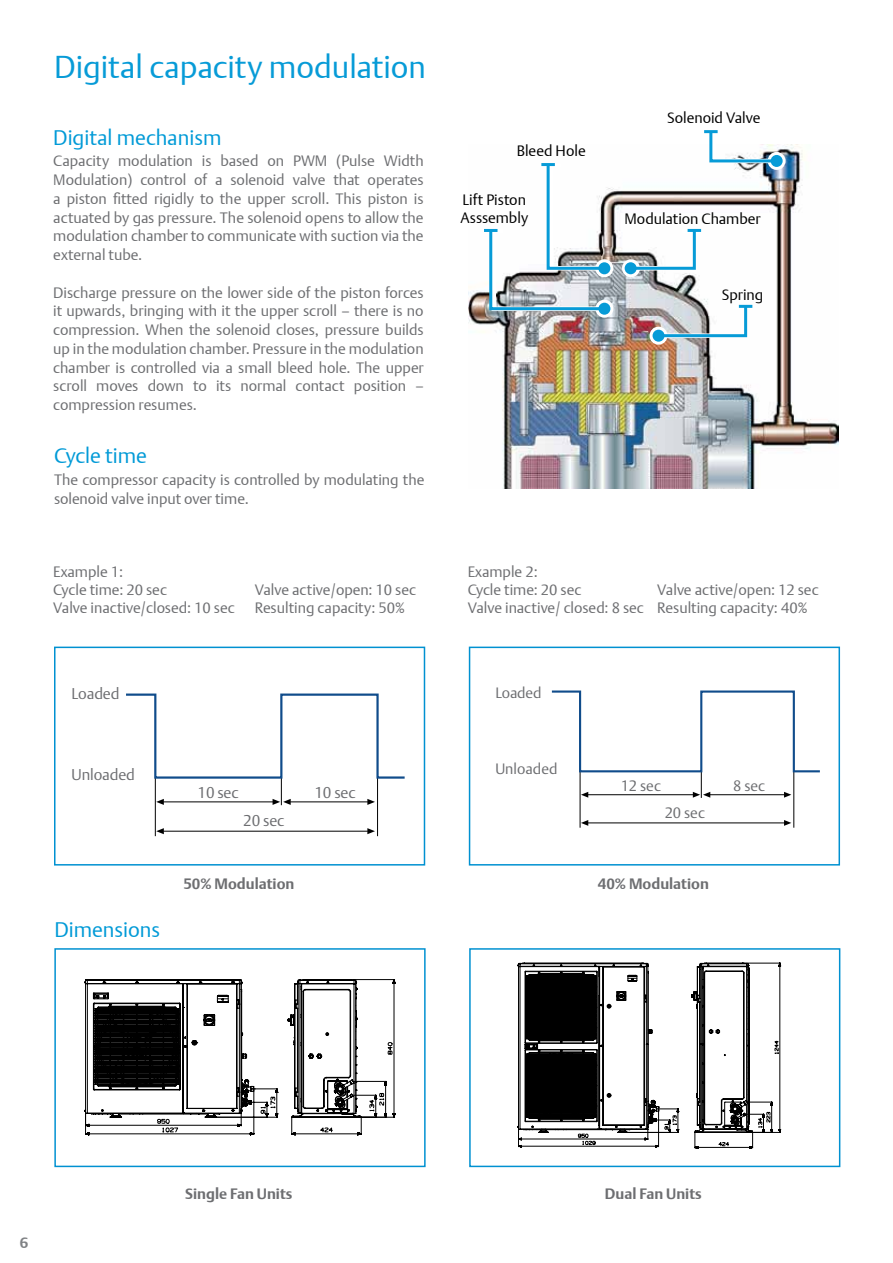
<style>
.page{position:relative;width:893px;height:1263px;background:#fff}
.page>*{position:absolute;margin:0;border:0;box-sizing:border-box;transform-origin:0 0}
.t1{font:31.5px "DTL Argo T Light";color:#079bd7}
.t2{font:21px "DTL Argo T Light";color:#009ad7}
.t3{font:15.45px "DTL Argo T Light";letter-spacing:-.01em;color:#6d6e71}
.t4{font:15px/18.8px "DTL Argo T Light";color:#6d6e71}
.t5{font:15px/18px "DTL Argo T Light";color:#000}
.t6{font:700 15px "DTL Argo T";color:#6d6e71}
.t7{font:700 15px "DTL Argo T";color:#808285}
.t8{font:14.85px "DTL Argo T Light";color:#6d6e71}
</style>
<div class="page">
<img style="left:469px;top:145px;width:370px;height:344px">
<svg style="left:768px;top:152px;width:18px;height:18px"></svg>
<div style="left:704px;top:130px;width:20px;height:5px;background:#dff2f9"></div>
<svg style="left:649px;top:327px;width:18px;height:18px"></svg>
<svg style="left:622px;top:259px;width:18px;height:18px"></svg>
<svg style="left:595px;top:300px;width:18px;height:18px"></svg>
<svg style="left:595px;top:259px;width:18px;height:18px"></svg>
<hr style="left:155px;top:777px;width:1px;height:59px;background:#000">
<hr style="left:377px;top:777px;width:1px;height:59px;background:#000">
<svg style="left:126px;top:693px;width:279px;height:112px"></svg>
<hr style="left:163px;top:831px;width:205px;height:1px;background:#000">
<svg style="left:156px;top:828px;width:8px;height:6px"></svg>
<svg style="left:367px;top:828px;width:8px;height:6px"></svg>
<svg style="left:84px;top:979px;width:312px;height:157px"></svg>
<svg style="left:518px;top:963px;width:263px;height:185px"></svg>
<hr style="left:580px;top:771px;width:1px;height:57px;background:#000">
<hr style="left:793px;top:771px;width:1px;height:57px;background:#000">
<svg style="left:551px;top:690px;width:269px;height:108px"></svg>
<hr style="left:588px;top:823px;width:196px;height:1px;background:#000">
<svg style="left:581px;top:820px;width:7px;height:6px"></svg>
<svg style="left:784px;top:820px;width:7px;height:6px"></svg>
<svg style="left:708px;top:130px;width:73px;height:35px"></svg>
<div style="left:771px;top:155px;width:12px;height:12px;background:#079bd7;border-radius:50%"></div>
<hr style="left:704px;top:130px;width:14px;height:3px;background:#079bd7">
<svg style="left:653px;top:330px;width:12px;height:12px"></svg>
<svg style="left:654px;top:303px;width:98px;height:37px"></svg>
<div style="left:625px;top:262px;width:12px;height:12px;background:#079bd7;border-radius:50%"></div>
<svg style="left:626px;top:227px;width:75px;height:46px"></svg>
<svg style="left:598px;top:303px;width:12px;height:12px"></svg>
<svg style="left:484px;top:161px;width:125px;height:152px"></svg>
<div style="left:598px;top:262px;width:12px;height:12px;background:#079bd7;border-radius:50%"></div>
<hr style="left:541px;top:163px;width:14px;height:3px;background:#079bd7">
<div style="left:54px;top:647px;width:371px;height:218px;border:2px solid #0091d1"></div>
<div style="left:469px;top:647px;width:371px;height:218px;border:2px solid #0091d1"></div>
<div style="left:54px;top:948px;width:372px;height:219px;border:2px solid #0091d1"></div>
<div style="left:469px;top:948px;width:371px;height:219px;border:2px solid #0091d1"></div>
<h1 class="t1" style="left:54px;top:48px;width:373px">Digital capacity modulation</h1>
<h2 class="t2" style="left:53px;top:125px;width:170px">Digital mechanism</h2>
<p class="t4" style="left:53px;top:152px;width:372px;text-align:justify">Capacity modulation is based on PWM (Pulse Width Modulation) control of a solenoid valve that operates a piston fitted rigidly to the upper scroll. This piston is actuated by gas pressure. The solenoid opens to allow the modulation chamber to communicate with suction via the external tube.</p>
<p class="t4" style="left:53px;top:283px;width:372px;text-align:justify">Discharge pressure on the lower side of the piston forces it upwards, bringing with it the upper scroll – there is no compression. When the solenoid closes, pressure builds up in the modulation chamber. Pressure in the modulation chamber is controlled via a small bleed hole. The upper scroll moves down to its normal contact position – compression resumes.</p>
<h2 class="t2" style="left:54px;top:443px;width:95px">Cycle time</h2>
<p class="t4" style="left:54px;top:470px;width:372px">The compressor capacity is controlled by modulating the solenoid valve input over time.</p>
<p class="t4" style="left:53px;top:563px;width:183px;line-height:18px">Example 1:<br>Cycle time: 20 sec<br>Valve inactive/closed: 10 sec</p>
<p class="t4" style="left:255px;top:581px;width:163px;line-height:18px">Valve active/open: 10 sec<br>Resulting capacity: 50%</p>
<p class="t3" style="left:72px;top:684px;width:49px">Loaded</p>
<p class="t3" style="left:72px;top:766px;width:65px">Unloaded</p>
<p class="t3" style="left:198px;top:783px;width:43px">10 sec</p>
<p class="t3" style="left:314px;top:783px;width:43px">10 sec</p>
<p class="t3" style="left:243px;top:811px;width:43px">20 sec</p>
<h2 class="t2" style="left:54px;top:917px;width:107px">Dimensions</h2>
<p class="t6" style="left:183px;top:874px;width:113px">50% Modulation</p>
<p class="t5" style="left:517px;top:142px;width:71px">Bleed Hole</p>
<p class="t5" style="left:460px;top:191px;width:69px">Lift Piston<br>Asssembly</p>
<p class="t5" style="left:667px;top:108px;width:95px">Solenoid Valve</p>
<p class="t5" style="left:624px;top:209px;width:138px">Modulation Chamber</p>
<p class="t5" style="left:722px;top:285px;width:43px">Spring</p>
<p class="t4" style="left:468px;top:563px;width:178px;line-height:18px">Example 2:<br>Cycle time: 20 sec<br>Valve inactive/ closed: 8 sec</p>
<p class="t4" style="left:657px;top:581px;width:163px;line-height:18px">Valve active/open: 12 sec<br>Resulting capacity: 40%</p>
<p class="t8" style="left:495px;top:684px;width:48px">Loaded</p>
<p class="t8" style="left:495px;top:760px;width:64px">Unloaded</p>
<p class="t8" style="left:621px;top:776px;width:42px">12 sec</p>
<p class="t8" style="left:665px;top:804px;width:42px">20 sec</p>
<p class="t6" style="left:598px;top:874px;width:113px">40% Modulation</p>
<p class="t8" style="left:733px;top:776px;width:34px">8 sec</p>
<p class="t7" style="left:20px;top:1233px;width:10px">6</p>
<p class="t6" style="left:185px;top:1184px;width:109px">Single Fan Units</p>
<p class="t6" style="left:605px;top:1184px;width:98px">Dual Fan Units</p>
</div>
